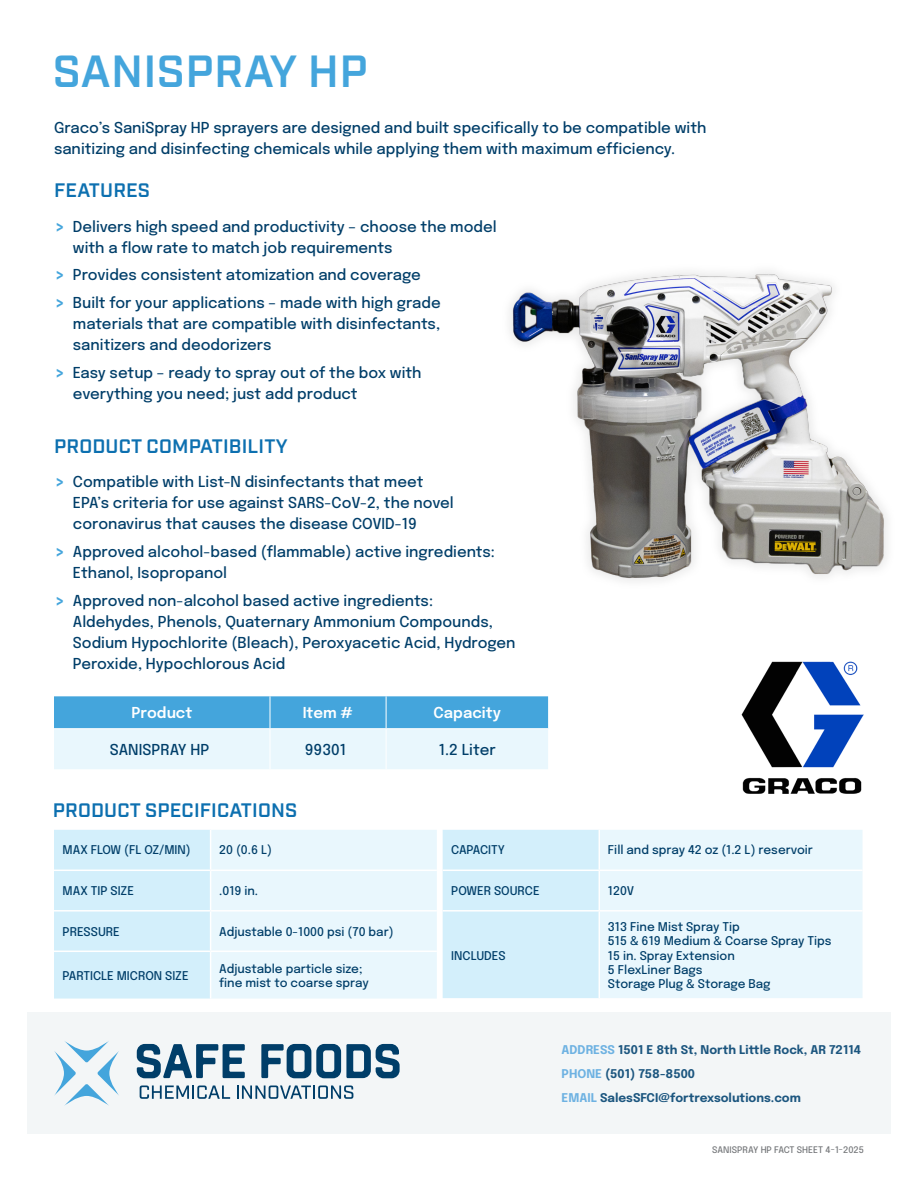
<style>
.page{position:relative;width:918px;height:1188px;background:#fff}
.page>*{position:absolute;margin:0;border:0;box-sizing:border-box;transform-origin:0 0}
.t1{font:600 45px "Industry";letter-spacing:.01em;color:#44a5dc}
.t2{font:600 19.5px "Industry";letter-spacing:.01em;color:#0d70b0}
.t3{font:500 15px/21px "Epilogue";color:#003e69}
.t4{font:600 15px "Epilogue";color:#fff}
.t5{font:500 12px/14.4px "Epilogue";color:#003e69}
.t6{font:700 12px/24px "Epilogue";color:#1c567f}
.t7{font:500 9px "Epilogue";letter-spacing:.005em;color:#76787b}
.s1{font-weight:700;font-size:18px;color:#44a5dc}
.s2{color:#6eb2e2}
</style>
<div class="page">
<img style="left:510px;top:271px;width:377px;height:310px">
<div style="left:443px;top:830px;width:156px;height:168px;background:#d3effb"></div>
<div style="left:600px;top:830px;width:263px;height:168px;background:#e9f7fd"></div>
<hr style="left:443px;top:870px;width:156px;height:1px;background:#fff">
<hr style="left:599px;top:870px;width:264px;height:1px;background:#fff">
<hr style="left:443px;top:910px;width:156px;height:2px;background:#fff">
<hr style="left:599px;top:910px;width:264px;height:2px;background:#fff">
<svg style="left:54px;top:830px;width:383px;height:169px;background:#e0f3fc"></svg>
<hr style="left:210px;top:830px;width:1px;height:40px;background:#fff">
<hr style="left:54px;top:870px;width:157px;height:1px;background:#fff">
<hr style="left:211px;top:870px;width:226px;height:1px;background:#fff">
<hr style="left:210px;top:871px;width:1px;height:39px;background:#fff">
<hr style="left:54px;top:910px;width:157px;height:2px;background:#fff">
<hr style="left:211px;top:910px;width:226px;height:2px;background:#fff">
<hr style="left:210px;top:912px;width:1px;height:39px;background:#fff">
<hr style="left:54px;top:951px;width:157px;height:1px;background:#fff">
<hr style="left:211px;top:951px;width:226px;height:1px;background:#fff">
<hr style="left:210px;top:952px;width:1px;height:47px;background:#fff">
<svg style="left:54px;top:696px;width:494px;height:73px;background:#a0d3ee"></svg>
<hr style="left:270px;top:696px;width:1px;height:32px;background:#fff">
<hr style="left:386px;top:696px;width:1px;height:32px;background:#fff">
<hr style="left:54px;top:728px;width:216px;height:1px;background:#fff">
<hr style="left:270px;top:728px;width:116px;height:1px;background:#fff">
<hr style="left:270px;top:729px;width:1px;height:40px;background:#fff">
<hr style="left:386px;top:728px;width:162px;height:1px;background:#fff">
<hr style="left:386px;top:729px;width:1px;height:40px;background:#fff">
<img style="left:742px;top:661px;width:122px;height:133px">
<div style="left:27px;top:1012px;width:864px;height:122px;background:#f3f6f7"></div>
<svg style="left:54px;top:1041px;width:65px;height:65px"></svg>
<svg style="left:137px;top:1044px;width:108px;height:34px"></svg>
<svg style="left:261px;top:1044px;width:139px;height:34px"></svg>
<svg style="left:140px;top:1086px;width:90px;height:13px"></svg>
<svg style="left:237px;top:1086px;width:116px;height:13px"></svg>
<h1 class="t1" style="left:53px;top:45px;width:316px">SANISPRAY HP</h1>
<p class="t3" style="left:54px;top:116px;width:654px">Graco’s SaniSpray HP sprayers are designed and built specifically to be compatible with sanitizing and disinfecting chemicals while applying them with maximum efficiency.</p>
<h2 class="t2" style="left:54px;top:179px;width:98px">FEATURES</h2>
<p class="t3" style="left:73px;top:215px;width:425px;text-indent:-19px"><span class="s1">&gt;</span> Delivers high speed and productivity – choose the model with a flow rate to match job requirements</p>
<p class="t3" style="left:54px;top:260px;width:388px;line-height:27.8px"><span class="s1">&gt;</span> Provides consistent atomization and coverage<br><span class="s1">&gt;</span> Built for your applications – made with high grade</p>
<p class="t3" style="left:73px;top:312px;width:369px">materials that are compatible with disinfectants, sanitizers and deodorizers</p>
<p class="t3" style="left:73px;top:361px;width:350px;text-indent:-19px"><span class="s1">&gt;</span> Easy setup – ready to spray out of the box with everything you need; just add product</p>
<h2 class="t2" style="left:54px;top:435px;width:235px">PRODUCT COMPATIBILITY</h2>
<p class="t3" style="left:73px;top:471px;width:382px;text-indent:-19px"><span class="s1">&gt;</span> Compatible with List-N disinfectants that meet<br>EPA’s criteria for use against SARS-CoV-2, the novel coronavirus that causes the disease COVID-19</p>
<p class="t3" style="left:73px;top:540px;width:424px;text-indent:-19px"><span class="s1">&gt;</span> Approved alcohol-based (flammable) active ingredients:<br>Ethanol, Isopropanol</p>
<p class="t3" style="left:73px;top:589px;width:444px;text-indent:-19px"><span class="s1">&gt;</span> Approved non-alcohol based active ingredients:<br>Aldehydes, Phenols, Quaternary Ammonium Compounds, Sodium Hypochlorite (Bleach), Peroxyacetic Acid, Hydrogen Peroxide, Hypochlorous Acid</p>
<p class="t4" style="left:132px;top:702px;width:62px">Product</p>
<p class="t4" style="left:303px;top:702px;width:52px">Item #</p>
<p class="t4" style="left:434px;top:702px;width:69px">Capacity</p>
<p class="t3" style="left:110px;top:738px;width:101px">SANISPRAY HP</p>
<p class="t3" style="left:305px;top:738px;width:43px">99301</p>
<p class="t3" style="left:439px;top:738px;width:58px">1.2 Liter</p>
<h2 class="t2" style="left:53px;top:799px;width:246px">PRODUCT SPECIFICATIONS</h2>
<p class="t5" style="left:63px;top:842px;width:130px">MAX FLOW (FL OZ/MIN)</p>
<p class="t5" style="left:219px;top:842px;width:54px">20 (0.6 L)</p>
<p class="t5" style="left:63px;top:883px;width:73px">MAX TIP SIZE</p>
<p class="t5" style="left:219px;top:883px;width:40px">.019 in.</p>
<p class="t5" style="left:63px;top:923px;width:59px">PRESSURE</p>
<p class="t5" style="left:219px;top:923px;width:176px">Adjustable 0-1000 psi (70 bar)</p>
<p class="t5" style="left:63px;top:968px;width:128px">PARTICLE MICRON SIZE</p>
<p class="t5" style="left:219px;top:961px;width:151px">Adjustable particle size; fine mist to coarse spray</p>
<p class="t5" style="left:451px;top:842px;width:55px">CAPACITY</p>
<p class="t5" style="left:608px;top:842px;width:207px">Fill and spray 42 oz (1.2 L) reservoir</p>
<p class="t5" style="left:451px;top:883px;width:90px">POWER SOURCE</p>
<p class="t5" style="left:608px;top:883px;width:28px">120V</p>
<p class="t5" style="left:451px;top:947px;width:56px">INCLUDES</p>
<p class="t5" style="left:608px;top:918px;width:225px">313 Fine Mist Spray Tip<br>515 &amp; 619 Medium &amp; Coarse Spray Tips<br>15 in. Spray Extension<br>5 FlexLiner Bags<br>Storage Plug &amp; Storage Bag</p>
<p class="t6" style="left:562px;top:1037px;width:301px"><span class="s2">ADDRESS</span> 1501 E 8th St, North Little Rock, AR 72114<br><span class="s2">PHONE</span> (501) 758-8500<br><span class="s2">EMAIL</span> SalesSFCI@fortrexsolutions.com</p>
<p class="t7" style="left:712px;top:1143px;width:153px">SANISPRAY HP FACT SHEET 4-1-2025</p>
</div>
